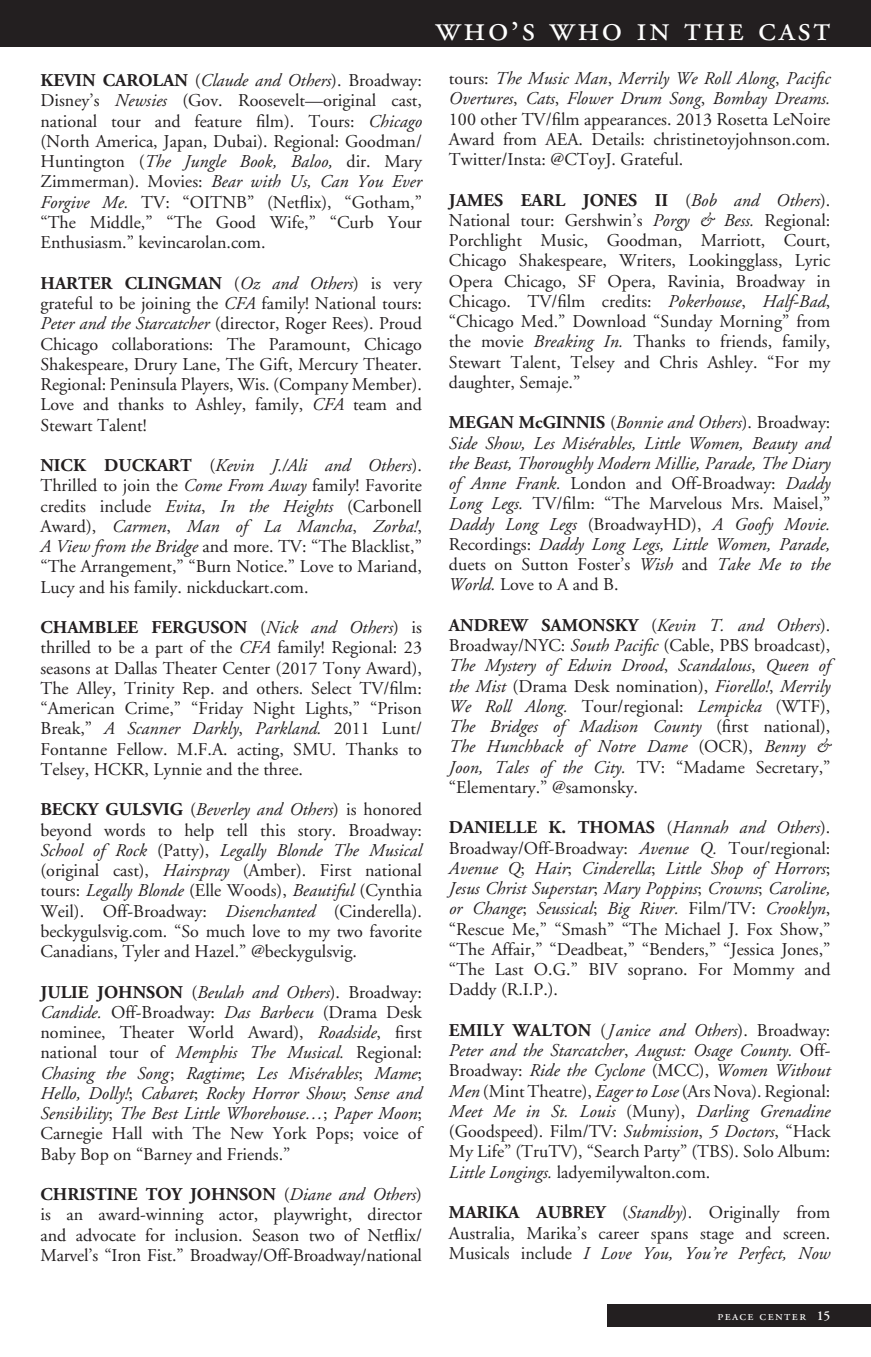
<style>
.page{position:relative;width:871px;height:1357px;background:#fff}
.page>*{position:absolute;margin:0;border:0;box-sizing:border-box;transform-origin:0 0}
.t1{font:36px "Adobe Garamond Exp";letter-spacing:.07em;color:#fff}
.t2{font:18px/20.2px "Adobe Garamond";color:#231f20;text-align:justify}
.t3{font:italic 18px/20.2px "Adobe Garamond";color:#231f20;text-align:justify}
.t4{font:13.5px "Adobe Garamond Exp";letter-spacing:.1em;color:#fff}
.s1{font-family:"Adobe Garamond"}
.s2{font-weight:700}
.s3{font-style:italic}
.s4{font-weight:700;font-style:normal}
.s5{font-style:normal}
.s6{font-family:"Adobe Garamond";font-weight:600}
</style>
<div class="page">
<div style="left:0;top:0;width:871px;height:46px;background:#231f20"></div>
<div style="left:608px;top:1304px;width:263px;height:23px;background:#231f20"></div>
<p class="t1" style="left:435px;top:14px;width:396px">who<span class="s1">’</span>s who in the cast</p>
<p class="t2" style="left:40px;top:71px;width:383px"><span class="s2">KEVIN CAROLAN</span> (<span class="s3">Claude and Others</span>). Broadway:<br>Disney’s <span class="s3">Newsies</span> (Gov. Roosevelt—original cast, national tour and feature film). Tours: <span class="s3">Chicago </span>(North America, Japan, Dubai). Regional: Goodman/ Huntington (<span class="s3">The Jungle Book, Baloo,</span> dir. Mary Zimmerman). Movies: <span class="s3">Bear with Us, Can You Ever Forgive Me.</span> TV: “OITNB” (Netflix), “Gotham,” “The Middle,” “The Good Wife,” “Curb Your Enthusiasm.” kevincarolan.com.</p>
<p class="t2" style="left:40px;top:273px;width:383px"><span class="s2">HARTER CLINGMAN</span> (<span class="s3">Oz and Others</span>) is very grateful to be joining the <span class="s3">CFA</span> family! National tours:<br><span class="s3">Peter and the Starcatcher</span> (director, Roger Rees). Proud Chicago collaborations: The Paramount, Chicago Shakespeare, Drury Lane, The Gift, Mercury Theater.<br>Regional: Peninsula Players, Wis. (Company Member).<br>Love and thanks to Ashley, family, <span class="s3">CFA</span> team and Stewart Talent!</p>
<p class="t2" style="left:40px;top:456px;width:383px"><span class="s2">NICK DUCKART</span> (<span class="s3">Kevin J./Ali and Others</span>).<br>Thrilled to join the <span class="s3">Come From Away</span> family! Favorite credits include <span class="s3">Evita</span>, <span class="s3">In the Heights</span> (Carbonell Award), <span class="s3">Carmen</span>, <span class="s3">Man of La Mancha</span>, <span class="s3">Zorba!</span>, <span class="s3">A View from the Bridge</span> and more. TV: “The Blacklist,” “The Arrangement,” “Burn Notice.” Love to Mariand, Lucy and his family. nickduckart.com.</p>
<p class="t2" style="left:40px;top:618px;width:383px"><span class="s2">CHAMBLEE FERGUSON</span> (<span class="s3">Nick and Others</span>) is thrilled to be a part of the <span class="s3">CFA</span> family! Regional: 23 seasons at Dallas Theater Center (2017 Tony Award), The Alley, Trinity Rep. and others. Select TV/film: “American Crime,” “Friday Night Lights,” “Prison Break,” <span class="s3">A Scanner Darkly</span>, <span class="s3">Parkland.</span> 2011 Lunt/ Fontanne Fellow. M.F.A. acting, SMU. Thanks to Telsey, HCKR, Lynnie and the three.</p>
<p class="t2" style="left:40px;top:800px;width:383px"><span class="s2">BECKY GULSVIG</span> (<span class="s3">Beverley and Others</span>) is honored beyond words to help tell this story. Broadway:<br><span class="s3">School of Rock</span> (Patty), <span class="s3">Legally Blonde The Musical </span>(original cast), <span class="s3">Hairspray</span> (Amber). First national tours: <span class="s3">Legally Blonde</span> (Elle Woods), <span class="s3">Beautiful</span> (Cynthia Weil). Off-Broadway: <span class="s3">Disenchanted</span> (Cinderella). beckygulsvig.com. “So much love to my two favorite Canadians, Tyler and Hazel.” @beckygulsvig.</p>
<p class="t3" style="left:40px;top:982px;width:383px"><span class="s4">JULIE JOHNSON</span> <span class="s5">(</span>Beulah and Others<span class="s5">). Broadway:<br></span>Candide. <span class="s5">Off-Broadway:</span> Das Barbecu <span class="s5">(Drama Desk nominee, Theater World Award),</span> Roadside<span class="s5">, first national tour of</span> Memphis The Musical. <span class="s5">Regional:<br></span>Chasing the Song<span class="s5">;</span> Ragtime<span class="s5">;</span> Les Misérables<span class="s5">;</span> Mame<span class="s5">; </span>Hello, Dolly!<span class="s5">;</span> Cabaret<span class="s5">;</span> Rocky Horror Show<span class="s5">;</span> Sense and Sensibility<span class="s5">;</span> The Best Little Whorehouse…<span class="s5">;</span> Paper Moon<span class="s5">; Carnegie Hall with The New York Pops; voice of Baby Bop on “Barney and Friends.”</span></p>
<p class="t2" style="left:41px;top:1185px;width:383px"><span class="s2">CHRISTINE TOY JOHNSON</span> (<span class="s3">Diane and Others</span>) is an award-winning actor, playwright, director and advocate for inclusion. Season two of Netflix/ Marvel’s “Iron Fist.” Broadway/Off-Broadway/national</p>
<p class="t2" style="left:449px;top:69px;width:383px">tours: <span class="s3">The Music Man</span>, <span class="s3">Merrily We Roll Along</span>, <span class="s3">Pacific Overtures</span>, <span class="s3">Cats</span>, <span class="s3">Flower Drum Song</span>, <span class="s3">Bombay Dreams.<br></span>100 other TV/film appearances. 2013 Rosetta LeNoire Award from AEA. Details: christinetoyjohnson.com.<br>Twitter/Insta: @CToyJ. Grateful.</p>
<p class="t2" style="left:449px;top:190px;width:383px"><span class="s2">JAMES EARL JONES II</span> (<span class="s3">Bob and Others</span>).<br>National tour: Gershwin’s <span class="s3">Porgy &amp; Bess.</span> Regional:<br>Porchlight Music, Goodman, Marriott, Court, Chicago Shakespeare, Writers, Lookingglass, Lyric Opera Chicago, SF Opera, Ravinia, Broadway in Chicago. TV/film credits: <span class="s3">Pokerhouse</span>, <span class="s3">Half-Bad</span>, “Chicago Med.” Download “Sunday Morning” from the movie <span class="s3">Breaking In.</span> Thanks to friends, family, Stewart Talent, Telsey and Chris Ashley. “For my daughter, Semaje.”</p>
<p class="t3" style="left:449px;top:413px;width:383px"><span class="s4">MEGAN McGINNIS</span> <span class="s5">(</span>Bonnie and Others<span class="s5">). Broadway:<br></span>Side Show, Les Misérables, Little Women, Beauty and the Beast, Thoroughly Modern Millie, Parade, The Diary of Anne Frank. <span class="s5">London and Off-Broadway:</span> Daddy Long Legs. <span class="s5">TV/film: “The Marvelous Mrs. Maisel,” </span>Daddy Long Legs <span class="s5">(BroadwayHD),</span> A Goofy Movie.<br><span class="s5">Recordings:</span> Daddy Long Legs, Little Women, Parade, <span class="s5">duets on Sutton Foster’s</span> Wish <span class="s5">and</span> Take Me to the World. <span class="s5">Love to A and B.</span></p>
<p class="t3" style="left:449px;top:616px;width:383px"><span class="s4">ANDREW SAMONSKY</span> <span class="s5">(</span>Kevin T. and Others<span class="s5">).<br>Broadway/NYC:</span> South Pacific <span class="s5">(Cable, PBS broadcast), </span>The Mystery of Edwin Drood<span class="s5">,</span> Scandalous<span class="s5">,</span> Queen of the Mist <span class="s5">(Drama Desk nomination),</span> Fiorello!<span class="s5">,</span> Merrily We Roll Along. <span class="s5">Tour/regional:</span> Lempicka <span class="s5">(WTF), </span>The Bridges of Madison County <span class="s5">(first national), </span>The Hunchback of Notre Dame <span class="s5">(OCR),</span> Benny &amp; Joon, Tales of the City. <span class="s5">TV: “Madame Secretary,” “Elementary.” @samonsky.</span></p>
<p class="t2" style="left:449px;top:818px;width:383px"><span class="s2">DANIELLE K. THOMAS</span> (<span class="s3">Hannah and Others</span>).<br>Broadway/Off-Broadway: <span class="s3">Avenue Q.</span> Tour/regional:<br><span class="s3">Avenue Q</span>; <span class="s3">Hair</span>; <span class="s3">Cinderella</span>; <span class="s3">Little Shop of Horrors</span>; <span class="s3">Jesus Christ Superstar</span>; <span class="s3">Mary Poppins</span>; <span class="s3">Crowns</span>; <span class="s3">Caroline, or Change</span>; <span class="s3">Seussical</span>; <span class="s3">Big River.</span> Film/TV: <span class="s3">Crooklyn</span>, “Rescue Me,” “Smash” “The Michael J. Fox Show,” “The Affair,” “Deadbeat,” “Benders,” “Jessica Jones,” “The Last O.G.” BIV soprano. For Mommy and Daddy (R.I.P.).</p>
<p class="t2" style="left:449px;top:1020px;width:383px"><span class="s2">EMILY WALTON</span> (<span class="s3">Janice and Others</span>). Broadway:<br><span class="s3">Peter and the Starcatcher</span>, <span class="s3">August: Osage County.</span> Off-Broadway: <span class="s3">Ride the Cyclone</span> (MCC), <span class="s3">Women Without Men</span> (Mint Theatre), <span class="s3">Eager to Lose</span> (Ars Nova). Regional:<br><span class="s3">Meet Me in St. Louis</span> (Muny), <span class="s3">Darling Grenadine </span>(Goodspeed). Film/TV: <span class="s3">Submission</span>, <span class="s3">5 Doctors</span>, “Hack My Life” (TruTV), “Search Party” (TBS). Solo Album:<br><span class="s3">Little Longings.</span> ladyemilywalton.com.</p>
<p class="t2" style="left:449px;top:1203px;width:383px"><span class="s2">MARIKA AUBREY</span> (<span class="s3">Standby</span>). Originally from Australia, Marika’s career spans stage and screen.<br>Musicals include <span class="s3">I Love You, You’re Perfect, Now</span></p>
<p class="t4" style="left:717px;top:1310px;width:114px">peace center <span class="s6">15</span></p>
</div>
